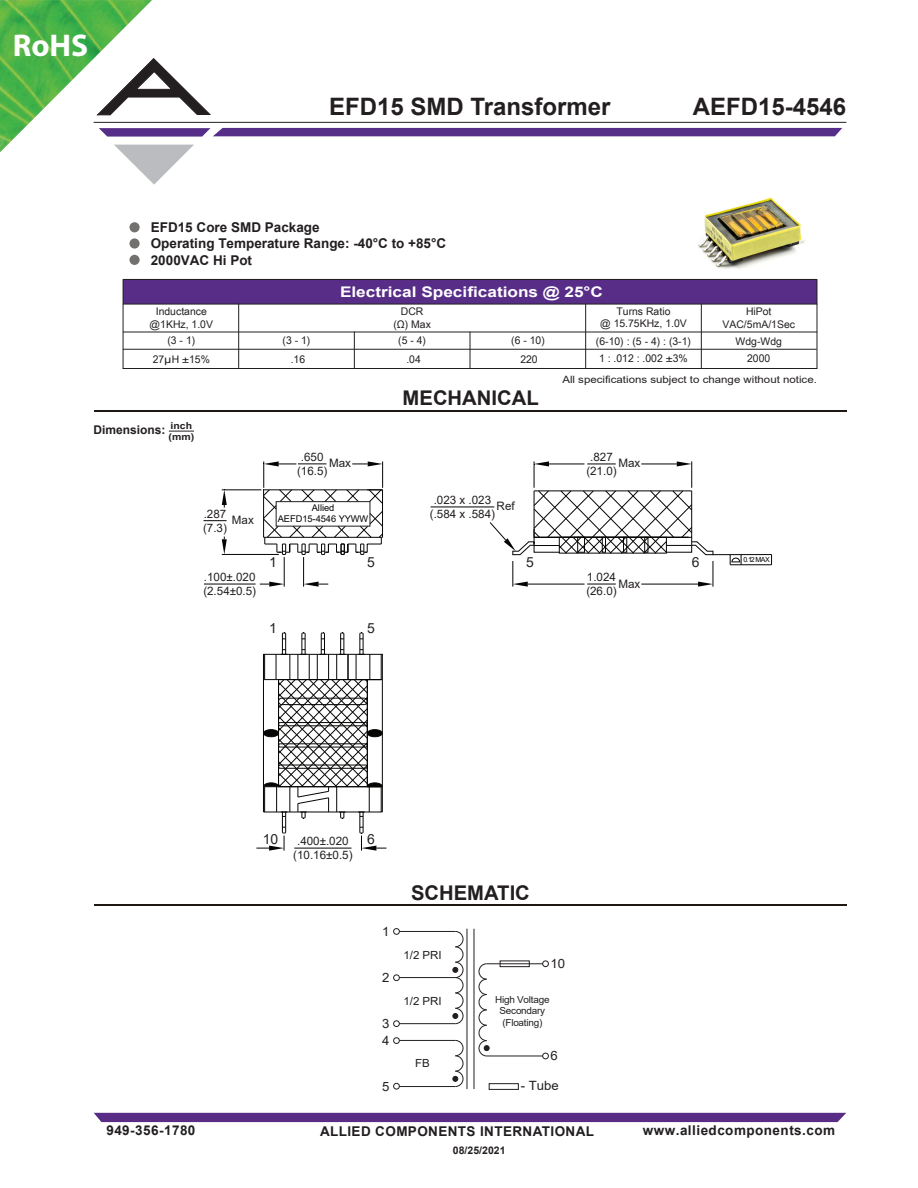
<style>
.page{position:relative;width:918px;height:1188px;background:#fff}
.page>*{position:absolute;margin:0;border:0;box-sizing:border-box;transform-origin:0 0}
.t1{font:700 31.5px "Myriad Pro";color:#fff}
.t2{font:700 24px "Arial";color:#231f20}
.t3{font:700 20.25px "Arial";color:#231f20}
.t4{font:700 14.7px "Arial";color:#fff;scale:1.18 1}
.t5{font:13.95px "Arial";color:#231f20}
.t6{font:700 13.5px/16.2px "Arial";color:#231f20}
.t7{font:700 13.5px "Arial";letter-spacing:.03em;color:#211e1e}
.t8{font:12.75px/16.8px "Arial";color:#231f20}
.t9{font:700 12px "Arial";color:#231f20}
.t10{font:11.55px/14px "Arial";color:#231f20;text-align:center}
.t11{font:11.25px "Arial";color:#231f20}
.t12{font:10.5px/12.6px "Arial Narrow";color:#231f20;text-align:center;scale:1.21 1}
.t13{font:700 10.5px "Arial";color:#231f20}
.t14{font:10.05px "Arial";color:#231f20;scale:1.14 1}
.t15{font:9.75px/11.6px "Arial";letter-spacing:-.025em;color:#231f20;text-align:center}
.t16{font:700 9.6px/11.4px "Arial Narrow";color:#231f20;scale:1.34 1}
.t17{font:9.3px/11.1px "Arial";letter-spacing:-.005em;color:#050504;text-align:center}
.t18{font:7.05px "Arial";color:#050504}
</style>
<div class="page">
<hr style="left:94px;top:122px;width:752px;height:1px;background:#231f20">
<svg style="left:152px;top:58px;width:59px;height:57px"></svg>
<svg style="left:152px;top:128px;width:690px;height:9px;background:#654091"></svg>
<svg style="left:121px;top:145px;width:73px;height:40px"></svg>
<div style="left:94px;top:1113px;width:752px;height:9px;background:#592c85"></div>
<hr style="left:94px;top:410px;width:752px;height:1px;background:#1d1814">
<img style="left:0;top:0;width:152px;height:152px">
<div style="left:129px;top:255px;width:11px;height:10px;background:#737070;border-radius:50%"></div>
<div style="left:129px;top:238px;width:11px;height:11px;background:#737070;border-radius:50%"></div>
<div style="left:129px;top:222px;width:11px;height:10px;background:#737070;border-radius:50%"></div>
<hr style="left:94px;top:904px;width:752px;height:2px;background:#1d1814">
<img style="left:686px;top:198px;width:131px;height:81px">
<div style="left:123px;top:279px;width:694px;height:25px;background:#582d87"></div>
<hr style="left:123px;top:304px;width:694px;height:1px;background:#231f20">
<hr style="left:123px;top:368px;width:694px;height:1px;background:#231f20">
<hr style="left:123px;top:349px;width:693px;height:1px;background:#231f20">
<hr style="left:123px;top:279px;width:1px;height:89px;background:#231f20">
<hr style="left:238px;top:304px;width:1px;height:64px;background:#231f20">
<hr style="left:585px;top:304px;width:1px;height:64px;background:#231f20">
<hr style="left:701px;top:304px;width:1px;height:64px;background:#231f20">
<hr style="left:817px;top:279px;width:1px;height:90px;background:#231f20">
<hr style="left:399px;top:1040px;width:56px;height:1px;background:#231f20">
<hr style="left:399px;top:1086px;width:56px;height:1px;background:#231f20">
<hr style="left:399px;top:1023px;width:56px;height:1px;background:#231f20">
<hr style="left:467px;top:929px;width:1px;height:160px;background:#231f20">
<hr style="left:474px;top:929px;width:1px;height:160px;background:#231f20">
<hr style="left:399px;top:931px;width:56px;height:1px;background:#231f20">
<hr style="left:399px;top:977px;width:56px;height:1px;background:#231f20">
<svg style="left:169px;top:431px;width:25px;height:1px"></svg>
<hr style="left:354px;top:332px;width:1px;height:36px;background:#231f20">
<hr style="left:470px;top:332px;width:1px;height:36px;background:#231f20">
<hr style="left:123px;top:332px;width:694px;height:1px;background:#231f20">
<hr style="left:123px;top:279px;width:694px;height:1px;background:#231f20">
<hr style="left:303px;top:557px;width:1px;height:30px;background:#050504">
<hr style="left:284px;top:557px;width:1px;height:30px;background:#050504">
<svg style="left:304px;top:582px;width:24px;height:5px"></svg>
<svg style="left:260px;top:582px;width:24px;height:5px"></svg>
<hr style="left:641px;top:584px;width:57px;height:1px;background:#050504">
<hr style="left:528px;top:584px;width:57px;height:1px;background:#050504">
<svg style="left:698px;top:561px;width:16px;height:26px"></svg>
<svg style="left:513px;top:561px;width:15px;height:26px"></svg>
<hr style="left:222px;top:554px;width:57px;height:1px;background:#050504">
<hr style="left:222px;top:490px;width:39px;height:1px;background:#050504">
<svg style="left:222px;top:537px;width:5px;height:17px"></svg>
<svg style="left:222px;top:490px;width:5px;height:18px"></svg>
<hr style="left:730px;top:565px;width:42px;height:1px;background:#050504">
<hr style="left:713px;top:554px;width:59px;height:1px;background:#050504">
<div style="left:393px;top:928px;width:7px;height:7px;border:1px solid #231f20;border-radius:50%"></div>
<div style="left:393px;top:975px;width:7px;height:6px;border:1px solid #231f20;border-radius:50%"></div>
<div style="left:393px;top:1021px;width:7px;height:6px;border:1px solid #231f20;border-radius:50%"></div>
<div style="left:393px;top:1083px;width:7px;height:6px;border:1px solid #231f20;border-radius:50%"></div>
<div style="left:393px;top:1038px;width:7px;height:6px;border:1px solid #231f20;border-radius:50%"></div>
<svg style="left:453px;top:931px;width:10px;height:93px"></svg>
<hr style="left:487px;top:1056px;width:56px;height:1px;background:#231f20">
<hr style="left:487px;top:964px;width:56px;height:1px;background:#231f20">
<div style="left:542px;top:961px;width:7px;height:6px;border:1px solid #231f20;border-radius:50%"></div>
<div style="left:542px;top:1053px;width:7px;height:6px;border:1px solid #231f20;border-radius:50%"></div>
<svg style="left:479px;top:963px;width:10px;height:93px"></svg>
<svg style="left:453px;top:1040px;width:10px;height:47px"></svg>
<div style="left:500px;top:961px;width:29px;height:6px;border:1px solid #231f20"></div>
<div style="left:489px;top:1083px;width:30px;height:7px;border:1px solid #231f20"></div>
<svg style="left:730px;top:555px;width:12px;height:10px"></svg>
<svg style="left:256px;top:633px;width:130px;height:218px"></svg>
<hr style="left:431px;top:507px;width:63px;height:1px;background:#050504">
<svg style="left:204px;top:520px;width:23px;height:1px"></svg>
<svg style="left:490px;top:461px;width:224px;height:94px"></svg>
<svg style="left:587px;top:584px;width:29px;height:1px"></svg>
<hr style="left:204px;top:584px;width:52px;height:1px;background:#050504">
<hr style="left:294px;top:848px;width:58px;height:1px;background:#050504">
<svg style="left:263px;top:461px;width:120px;height:94px"></svg>
<div style="left:276px;top:501px;width:94px;height:25px;border:1px solid #231f20"></div>
<h1 class="t1" style="left:13px;top:25px;width:77px">RoHS</h1>
<h2 class="t2" style="left:329px;top:90px;width:283px">EFD15 SMD Transformer</h2>
<h2 class="t2" style="left:693px;top:90px;width:155px">AEFD15-4546</h2>
<p class="t6" style="left:151px;top:220px;width:297px">EFD15 Core SMD Package<br>Operating Temperature Range: -40°C to +85°C<br>2000VAC Hi Pot</p>
<h3 class="t4" style="left:340px;top:281px;width:224px">Electrical Specifications @ 25°C</h3>
<p class="t12" style="left:600px;top:304px;width:73px">Turns Ratio<br>@ 15.75KHz, 1.0V</p>
<p class="t12" style="left:599px;top:352px;width:75px">1 : .012 : .002 ±3%</p>
<p class="t12" style="left:150px;top:305px;width:54px">Inductance @1KHz, 1.0V</p>
<p class="t12" style="left:393px;top:305px;width:32px">DCR (Ω) Max</p>
<p class="t12" style="left:722px;top:305px;width:61px">HiPot<br>VAC/5mA/1Sec</p>
<p class="t12" style="left:153px;top:352px;width:49px">27µH ±15%</p>
<p class="t12" style="left:167px;top:334px;width:25px">(3 - 1)</p>
<p class="t12" style="left:283px;top:334px;width:25px">(3 - 1)</p>
<p class="t12" style="left:398px;top:334px;width:25px">(5 - 4)</p>
<p class="t12" style="left:511px;top:334px;width:29px">(6 - 10)</p>
<p class="t12" style="left:291px;top:352px;width:13px">.16</p>
<p class="t12" style="left:596px;top:335px;width:80px">(6-10) : (5 - 4) : (3-1)</p>
<p class="t12" style="left:736px;top:335px;width:40px">Wdg-Wdg</p>
<p class="t12" style="left:406px;top:352px;width:13px">.04</p>
<p class="t12" style="left:520px;top:352px;width:16px">220</p>
<p class="t12" style="left:747px;top:352px;width:21px">2000</p>
<h3 class="t3" style="left:403px;top:384px;width:138px">MECHANICAL</h3>
<p class="t14" style="left:562px;top:373px;width:225px">All specifications subject to change without notice.</p>
<p class="t16" style="left:169px;top:419px;width:21px">inch (mm)</p>
<p class="t9" style="left:93px;top:421px;width:74px">Dimensions:</p>
<p class="t10" style="left:203px;top:507px;width:25px;text-align:left">.287 (7.3)</p>
<p class="t10" style="left:232px;top:513px;width:23px">Max</p>
<p class="t10" style="left:203px;top:570px;width:54px;text-align:left">.100±.020 (2.54±0.5)</p>
<p class="t10" style="left:297px;top:450px;width:32px">.650 (16.5)</p>
<p class="t10" style="left:329px;top:456px;width:23px">Max</p>
<p class="t17" style="left:278px;top:502px;width:92px">Allied<br>AEFD15-4546 YYWW</p>
<h3 class="t5" style="left:269px;top:552px;width:9px">1</h3>
<h3 class="t5" style="left:367px;top:552px;width:9px">5</h3>
<h3 class="t5" style="left:269px;top:618px;width:9px">1</h3>
<h3 class="t5" style="left:367px;top:618px;width:9px">5</h3>
<p class="t10" style="left:430px;top:493px;width:67px">.023 x .023 (.584 x .584)</p>
<p class="t10" style="left:497px;top:499px;width:20px">Ref</p>
<p class="t10" style="left:586px;top:450px;width:32px">.827 (21.0)</p>
<p class="t10" style="left:618px;top:456px;width:23px">Max</p>
<h3 class="t5" style="left:526px;top:552px;width:9px">5</h3>
<h3 class="t5" style="left:692px;top:552px;width:9px">6</h3>
<p class="t10" style="left:586px;top:570px;width:32px;text-align:left">1.024 (26.0)</p>
<p class="t10" style="left:618px;top:576px;width:23px">Max</p>
<p class="t18" style="left:743px;top:555px;width:28px">0.12 MAX</p>
<h3 class="t5" style="left:263px;top:830px;width:17px">10</h3>
<h3 class="t5" style="left:367px;top:830px;width:9px">6</h3>
<p class="t10" style="left:293px;top:834px;width:61px">.400±.020 (10.16±0.5)</p>
<p class="t8" style="left:382px;top:923px;width:9px">1</p>
<p class="t8" style="left:382px;top:969px;width:9px">2</p>
<p class="t8" style="left:382px;top:1015px;width:9px">3<br>4</p>
<p class="t8" style="left:382px;top:1078px;width:9px">5</p>
<h3 class="t3" style="left:411px;top:879px;width:120px">SCHEMATIC</h3>
<p class="t11" style="left:403px;top:947px;width:40px">1/2 PRI</p>
<p class="t11" style="left:403px;top:993px;width:40px">1/2 PRI</p>
<p class="t11" style="left:415px;top:1055px;width:16px">FB</p>
<p class="t8" style="left:551px;top:955px;width:16px">10</p>
<p class="t15" style="left:495px;top:993px;width:56px">High Voltage<br>Secondary (Floating)</p>
<p class="t8" style="left:551px;top:1047px;width:9px">6</p>
<p class="t8" style="left:521px;top:1077px;width:39px">- Tube</p>
<p class="t7" style="left:106px;top:1121px;width:91px">949-356-1780</p>
<p class="t7" style="left:320px;top:1122px;width:276px">ALLIED COMPONENTS INTERNATIONAL</p>
<p class="t7" style="left:643px;top:1121px;width:194px">www.alliedcomponents.com</p>
<p class="t13" style="left:453px;top:1142px;width:54px">08/25/2021</p>
</div>
